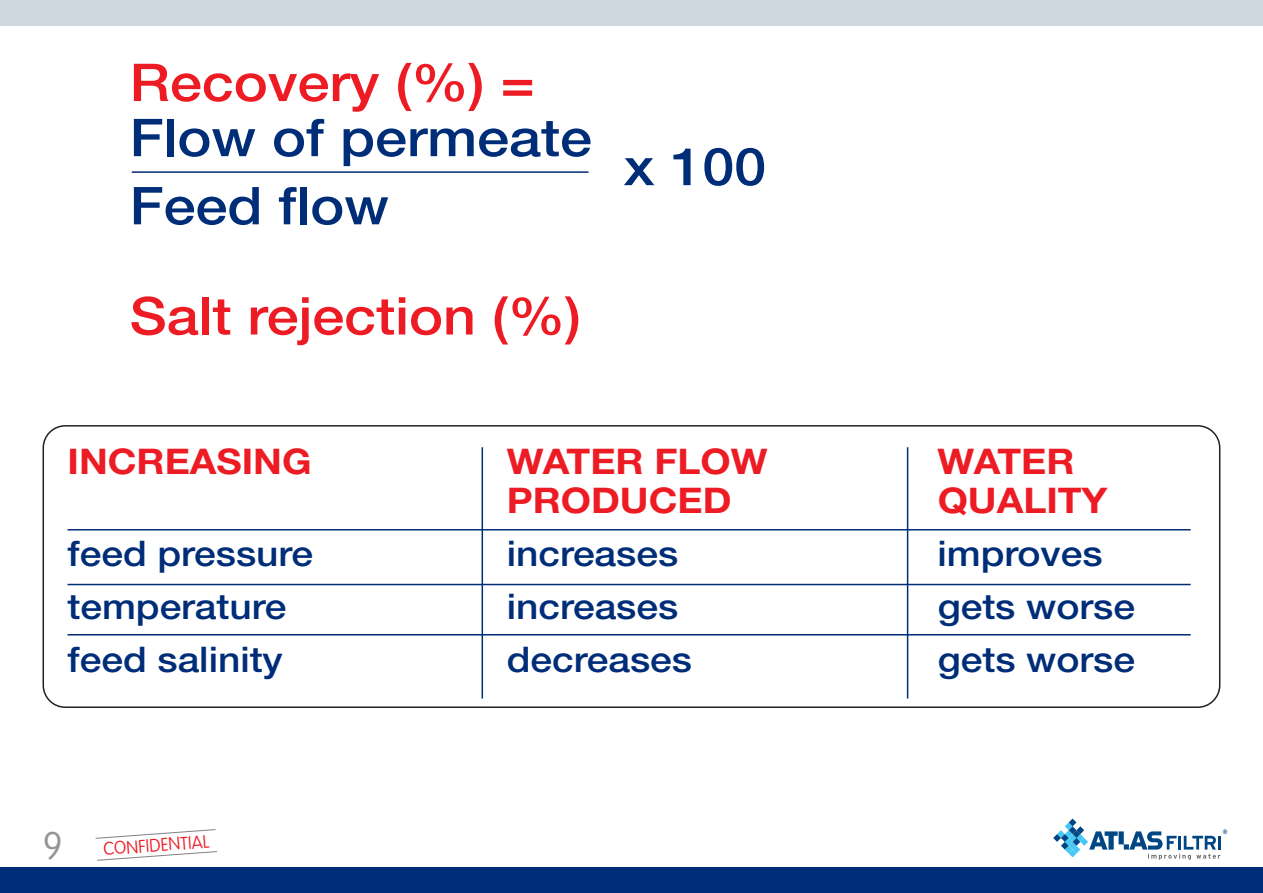
<style>
.page{position:relative;width:1263px;height:893px;background:#fff}
.page>*{position:absolute;margin:0;border:0;box-sizing:border-box;transform-origin:0 0}
.t1{font:500 52.2px "Helvetica Neue";color:#ed1c24;scale:1.1 1}
.t2{font:500 52.2px "Helvetica Neue";color:#002d78;scale:1.1 1}
.t3{font:100 38.1px "VAG Rounded";color:#939598}
.t4{font:500 35.4px "Helvetica Neue";color:#002d78;scale:1.1 1}
.t5{font:700 35.4px "Helvetica Neue";color:#ed1c24;scale:1.1 1}
.t6{font:100 18px "VAG Rounded";color:#ed1c24}
</style>
<div class="page">
<svg style="left:95px;top:829px;width:123px;height:32px"></svg>
<div style="left:0;top:0;width:1263px;height:26px;background:#ced8de"></div>
<div style="left:0;top:867px;width:1263px;height:26px;background:#002d78"></div>
<svg style="left:1053px;top:819px;width:174px;height:41px"></svg>
<hr style="left:132px;top:171px;width:456px;height:2px;background:#002d78">
<svg style="left:43px;top:425px;width:1177px;height:283px"></svg>
<hr style="left:68px;top:529px;width:1123px;height:1px;background:#002d78">
<hr style="left:68px;top:584px;width:1123px;height:1px;background:#002d78">
<hr style="left:68px;top:634px;width:1123px;height:1px;background:#002d78">
<hr style="left:482px;top:447px;width:1px;height:251px;background:#002d78">
<hr style="left:907px;top:447px;width:1px;height:251px;background:#002d78">
<h1 class="t1" style="left:130px;top:64px;width:370px">Recovery (%) =</h1>
<h1 class="t2" style="left:130px;top:119px;width:422px">Flow of permeate</h1>
<h1 class="t2" style="left:130px;top:187px;width:237px">Feed flow</h1>
<h1 class="t1" style="left:130px;top:297px;width:412px">Salt rejection (%)</h1>
<h1 class="t2" style="left:624px;top:148px;width:131px">x 100</h1>
<p class="t5" style="left:68px;top:448px;width:223px">INCREASING</p>
<p class="t5" style="left:507px;top:448px;width:238px">WATER FLOW</p>
<p class="t5" style="left:938px;top:448px;width:126px">WATER</p>
<p class="t5" style="left:507px;top:487px;width:206px">PRODUCED</p>
<p class="t5" style="left:938px;top:487px;width:156px">QUALITY</p>
<p class="t4" style="left:68px;top:540px;width:225px">feed pressure</p>
<p class="t4" style="left:507px;top:540px;width:157px">increases</p>
<p class="t4" style="left:938px;top:540px;width:151px">improves</p>
<p class="t4" style="left:68px;top:593px;width:200px">temperature</p>
<p class="t4" style="left:507px;top:593px;width:157px">increases</p>
<p class="t4" style="left:938px;top:593px;width:181px">gets worse</p>
<p class="t4" style="left:68px;top:646px;width:197px">feed salinity</p>
<p class="t4" style="left:507px;top:646px;width:170px">decreases</p>
<p class="t4" style="left:938px;top:646px;width:181px">gets worse</p>
<p class="t3" style="left:43px;top:830px;width:22px">9</p>
<p class="t6" style="left:103px;top:841px;width:108px;rotate:-4deg">CONFIDENTIAL</p>
</div>
